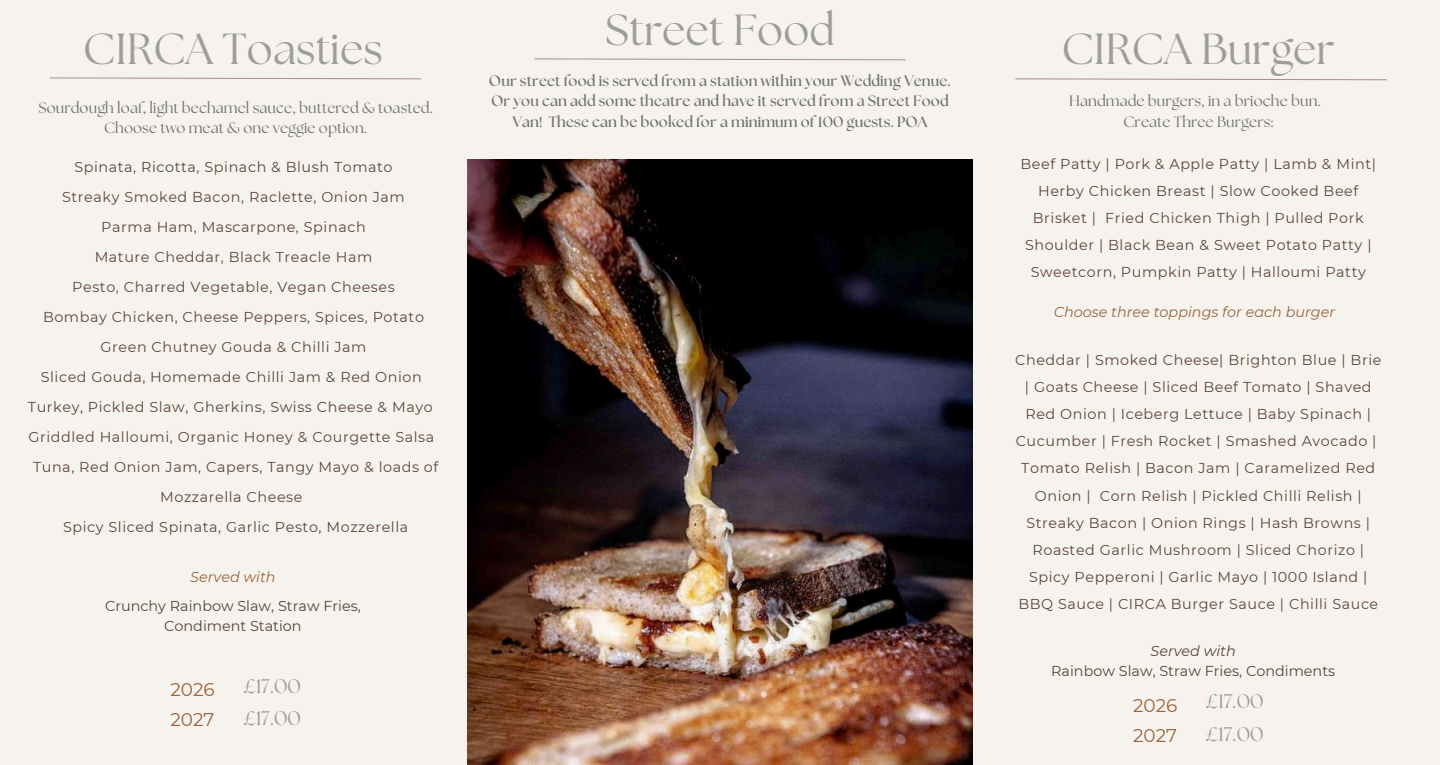
<style>
.page{position:relative;width:1440px;height:765px;background:#f6f3ee}
.page>*{position:absolute;margin:0;border:0;box-sizing:border-box;transform-origin:0 0}
.t1{font:43.38px "The Seasons";color:#9d9d9d}
.t2{font:19.75px/32.1px "The Seasons";color:#9d9d9d}
.t3{font:18.38px/30.9px "Montserrat";color:#99643c}
.t4{font:700 15px/20.6px "The Seasons";letter-spacing:.005em;color:#6f726b;text-align:center}
.t5{font:15px/20.6px "The Seasons";letter-spacing:.005em;color:#6f726b;text-align:center}
.t6{font:14.38px/27.2px "Montserrat";letter-spacing:.04em;color:#5d463c;text-align:center}
.t7{font:14.38px/20px "Montserrat";color:#574538;text-align:center}
.t8{font:italic 14.38px "Montserrat";color:#99643c}
.t9{font:italic 14.38px "Montserrat";color:#574538}
</style>
<div class="page">
<svg style="left:534px;top:58px;width:372px;height:3px"></svg>
<svg style="left:1015px;top:78px;width:372px;height:3px"></svg>
<svg style="left:50px;top:77px;width:372px;height:3px"></svg>
<img style="left:467px;top:159px;width:506px;height:606px">
<h1 class="t1" style="left:83px;top:29px;width:301px">CIRCA Toasties</h1>
<p class="t5" style="left:38px;top:98px;width:396px">Sourdough loaf, light bechamel sauce, buttered &amp; toasted.<br>Choose two meat &amp; one veggie option.</p>
<p class="t6" style="left:28px;top:152px;width:412px;line-height:30px">Spinata, Ricotta, Spinach &amp; Blush Tomato<br>Streaky Smoked Bacon, Raclette, Onion Jam<br>Parma Ham, Mascarpone, Spinach<br>Mature Cheddar, Black Treacle Ham<br>Pesto, Charred Vegetable, Vegan Cheeses<br>Bombay Chicken, Cheese Peppers, Spices, Potato Green Chutney Gouda &amp; Chilli Jam<br>Sliced Gouda, Homemade Chilli Jam &amp; Red Onion Turkey, Pickled Slaw, Gherkins, Swiss Cheese &amp; Mayo Griddled Halloumi, Organic Honey &amp; Courgette Salsa Tuna, Red Onion Jam, Capers, Tangy Mayo &amp; loads of Mozzarella Cheese<br>Spicy Sliced Spinata, Garlic Pesto, Mozzerella</p>
<p class="t8" style="left:190px;top:568px;width:87px">Served with</p>
<p class="t7" style="left:105px;top:596px;width:257px">Crunchy Rainbow Slaw, Straw Fries,<br>Condiment Station</p>
<p class="t3" style="left:170px;top:674px;width:46px">2026<br>2027</p>
<h2 class="t2" style="left:243px;top:671px;width:59px">£17.00 £17.00</h2>
<h1 class="t1" style="left:605px;top:10px;width:231px">Street Food</h1>
<p class="t4" style="left:489px;top:71px;width:464px">Our street food is served from a station within your Wedding Venue.<br>Or you can add some theatre and have it served from a Street Food<br>Van! These can be booked for a minimum of 100 guests. POA</p>
<h1 class="t1" style="left:1062px;top:29px;width:275px">CIRCA Burger</h1>
<p class="t5" style="left:1069px;top:92px;width:253px">Handmade burgers, in a brioche bun.<br>Create Three Burgers:</p>
<p class="t6" style="left:1021px;top:150px;width:357px">Beef Patty | Pork &amp; Apple Patty | Lamb &amp; Mint| Herby Chicken Breast | Slow Cooked Beef Brisket | Fried Chicken Thigh | Pulled Pork Shoulder | Black Bean &amp; Sweet Potato Patty | Sweetcorn, Pumpkin Patty | Halloumi Patty</p>
<p class="t8" style="left:1054px;top:304px;width:283px">Choose three toppings for each burger</p>
<p class="t6" style="left:1015px;top:346px;width:368px">Cheddar | Smoked Cheese| Brighton Blue | Brie | Goats Cheese | Sliced Beef Tomato | Shaved Red Onion | Iceberg Lettuce | Baby Spinach | Cucumber | Fresh Rocket | Smashed Avocado | Tomato Relish | Bacon Jam | Caramelized Red Onion | Corn Relish | Pickled Chilli Relish | Streaky Bacon | Onion Rings | Hash Browns | Roasted Garlic Mushroom | Sliced Chorizo | Spicy Pepperoni | Garlic Mayo | 1000 Island | BBQ Sauce | CIRCA Burger Sauce | Chilli Sauce</p>
<p class="t9" style="left:1151px;top:642px;width:87px">Served with</p>
<p class="t7" style="left:1051px;top:661px;width:285px">Rainbow Slaw, Straw Fries, Condiments</p>
<p class="t3" style="left:1133px;top:690px;width:46px">2026<br>2027</p>
<h2 class="t2" style="left:1206px;top:687px;width:59px">£17.00 £17.00</h2>
</div>
